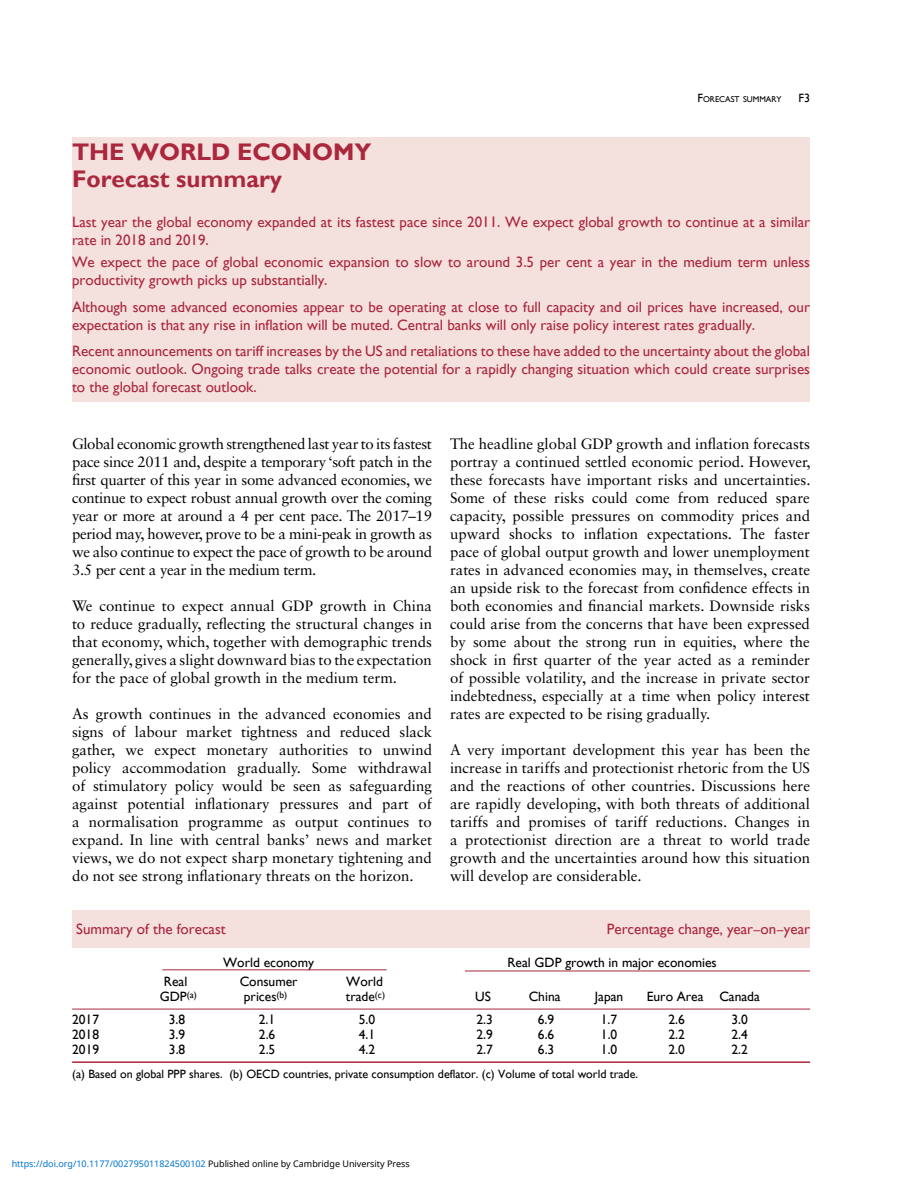
<style>
.page{position:relative;width:918px;height:1188px;background:#fff}
.page>*{position:absolute;margin:0;border:0;box-sizing:border-box;transform-origin:0 0}
.t1{font:700 24px/27px "Gill Sans";color:#aa273d}
.t2{font:15px/18px "Sabon LT Std";color:#000;text-align:justify}
.t3{font:15px/18px "Gill Sans";color:#aa273d}
.t4{font:13.5px "Gill Sans";color:#000}
.t5{font:12px "Gill Sans";color:#000}
.t6{font:9px "Noto Sans";color:#0172cf}
.t7{font:8.4px "Gill Sans";color:#000}
.s1{font-size:12px}
.s2{color:#000}
</style>
<div class="page">
<div style="left:72px;top:137px;width:738px;height:265px;background:#f4e0dd"></div>
<hr style="left:72px;top:1009px;width:738px;height:1px;background:#aa273d">
<hr style="left:72px;top:1061px;width:738px;height:2px;background:#aa273d">
<div style="left:72px;top:910px;width:738px;height:38px;background:#f4e0dd"></div>
<hr style="left:162px;top:969px;width:225px;height:1px;background:#aa273d">
<hr style="left:465px;top:971px;width:345px;height:1px;background:#aa273d">
<p class="t7" style="left:697px;top:94px;width:86px"><span class="s1">F</span>ORECAST SUMMARY</p>
<p class="t5" style="left:798px;top:91px;width:13px">F3</p>
<h1 class="t1" style="left:72px;top:138px;width:301px">THE WORLD ECONOMY<br>Forecast summary</h1>
<p class="t3" style="left:72px;top:213px;width:740px">Last year the global economy expanded at its fastest pace since 2011. We expect global growth to continue at a similar rate in 2018 and 2019.</p>
<p class="t3" style="left:72px;top:253px;width:740px">We expect the pace of global economic expansion to slow to around 3.5 per cent a year in the medium term unless productivity growth picks up substantially.</p>
<p class="t3" style="left:72px;top:298px;width:740px">Although some advanced economies appear to be operating at close to full capacity and oil prices have increased, our expectation is that any rise in inflation will be muted. Central banks will only raise policy interest rates gradually.</p>
<p class="t3" style="left:72px;top:342px;width:740px;text-align:justify">Recent announcements on tariff increases by the US and retaliations to these have added to the uncertainty about the global economic outlook. Ongoing trade talks create the potential for a rapidly changing situation which could create surprises to the global forecast outlook.</p>
<p class="t2" style="left:72px;top:435px;width:362px">Global economic growth strengthened last year to its fastest pace since 2011 and, despite a temporary ‘soft patch in the first quarter of this year in some advanced economies, we continue to expect robust annual growth over the coming year or more at around a 4 per cent pace. The 2017–19 period may, however, prove to be a mini-peak in growth as we also continue to expect the pace of growth to be around 3.5 per cent a year in the medium term.</p>
<p class="t2" style="left:72px;top:597px;width:362px">We continue to expect annual GDP growth in China to reduce gradually, reflecting the structural changes in that economy, which, together with demographic trends generally, gives a slight downward bias to the expectation for the pace of global growth in the medium term.</p>
<p class="t2" style="left:72px;top:705px;width:362px">As growth continues in the advanced economies and signs of labour market tightness and reduced slack gather, we expect monetary authorities to unwind policy accommodation gradually. Some withdrawal of stimulatory policy would be seen as safeguarding against potential inflationary pressures and part of a normalisation programme as output continues to expand. In line with central banks’ news and market views, we do not expect sharp monetary tightening and do not see strong inflationary threats on the horizon.</p>
<p class="t2" style="left:450px;top:435px;width:362px">The headline global GDP growth and inflation forecasts portray a continued settled economic period. However, these forecasts have important risks and uncertainties.<br>Some of these risks could come from reduced spare capacity, possible pressures on commodity prices and upward shocks to inflation expectations. The faster pace of global output growth and lower unemployment rates in advanced economies may, in themselves, create an upside risk to the forecast from confidence effects in both economies and financial markets. Downside risks could arise from the concerns that have been expressed by some about the strong run in equities, where the shock in first quarter of the year acted as a reminder of possible volatility, and the increase in private sector indebtedness, especially at a time when policy interest rates are expected to be rising gradually.</p>
<p class="t2" style="left:450px;top:741px;width:362px">A very important development this year has been the increase in tariffs and protectionist rhetoric from the US and the reactions of other countries. Discussions here are rapidly developing, with both threats of additional tariffs and promises of tariff reductions. Changes in a protectionist direction are a threat to world trade growth and the uncertainties around how this situation will develop are considerable.</p>
<p class="t3" style="left:76px;top:920px;width:151px">Summary of the forecast</p>
<p class="t3" style="left:607px;top:920px;width:205px">Percentage change, year–on–year</p>
<p class="t4" style="left:223px;top:954px;width:92px">World economy</p>
<p class="t4" style="left:508px;top:954px;width:211px">Real GDP growth in major economies</p>
<p class="t4" style="left:164px;top:974px;width:25px">Real</p>
<p class="t4" style="left:240px;top:974px;width:59px">Consumer</p>
<p class="t4" style="left:346px;top:974px;width:38px">World</p>
<p class="t4" style="left:160px;top:988px;width:39px">GDP<sup>(a)</sup></p>
<p class="t4" style="left:244px;top:989px;width:45px">prices<sup>(b)</sup></p>
<p class="t4" style="left:346px;top:989px;width:41px">trade<sup>(c)</sup></p>
<p class="t4" style="left:475px;top:989px;width:17px">US</p>
<p class="t4" style="left:529px;top:989px;width:33px">China</p>
<p class="t4" style="left:595px;top:989px;width:30px">Japan</p>
<p class="t4" style="left:647px;top:989px;width:115px">Euro Area Canada</p>
<p class="t4" style="left:72px;top:1012px;width:28px">2017</p>
<p class="t4" style="left:169px;top:1012px;width:18px">3.8</p>
<p class="t4" style="left:259px;top:1012px;width:18px">2.1</p>
<p class="t4" style="left:359px;top:1012px;width:18px">5.0</p>
<p class="t4" style="left:476px;top:1012px;width:18px">2.3</p>
<p class="t4" style="left:538px;top:1012px;width:18px">6.9</p>
<p class="t4" style="left:601px;top:1012px;width:18px">1.7</p>
<p class="t4" style="left:668px;top:1012px;width:18px">2.6</p>
<p class="t4" style="left:731px;top:1012px;width:18px">3.0</p>
<p class="t4" style="left:72px;top:1027px;width:28px">2018</p>
<p class="t4" style="left:169px;top:1027px;width:18px">3.9</p>
<p class="t4" style="left:259px;top:1027px;width:18px">2.6</p>
<p class="t4" style="left:359px;top:1027px;width:18px">4.1</p>
<p class="t4" style="left:476px;top:1027px;width:18px">2.9</p>
<p class="t4" style="left:538px;top:1027px;width:18px">6.6</p>
<p class="t4" style="left:601px;top:1027px;width:18px">1.0</p>
<p class="t4" style="left:668px;top:1027px;width:18px">2.2</p>
<p class="t4" style="left:731px;top:1027px;width:18px">2.4</p>
<p class="t4" style="left:72px;top:1042px;width:28px">2019</p>
<p class="t4" style="left:169px;top:1042px;width:18px">3.8</p>
<p class="t4" style="left:259px;top:1042px;width:18px">2.5</p>
<p class="t4" style="left:359px;top:1042px;width:18px">4.2</p>
<p class="t4" style="left:476px;top:1042px;width:18px">2.7</p>
<p class="t4" style="left:538px;top:1042px;width:18px">6.3</p>
<p class="t4" style="left:601px;top:1042px;width:18px">1.0</p>
<p class="t4" style="left:668px;top:1042px;width:18px">2.0</p>
<p class="t4" style="left:731px;top:1042px;width:18px">2.2</p>
<p class="t5" style="left:72px;top:1067px;width:568px">(a) Based on global PPP shares. (b) OECD countries, private consumption deflator. (c) Volume of total world trade.</p>
<p class="t6" style="left:12px;top:1157px;width:400px">https://doi.org/10.1177/002795011824500102 <span class="s2">Published online by Cambridge University Press</span></p>
</div>
